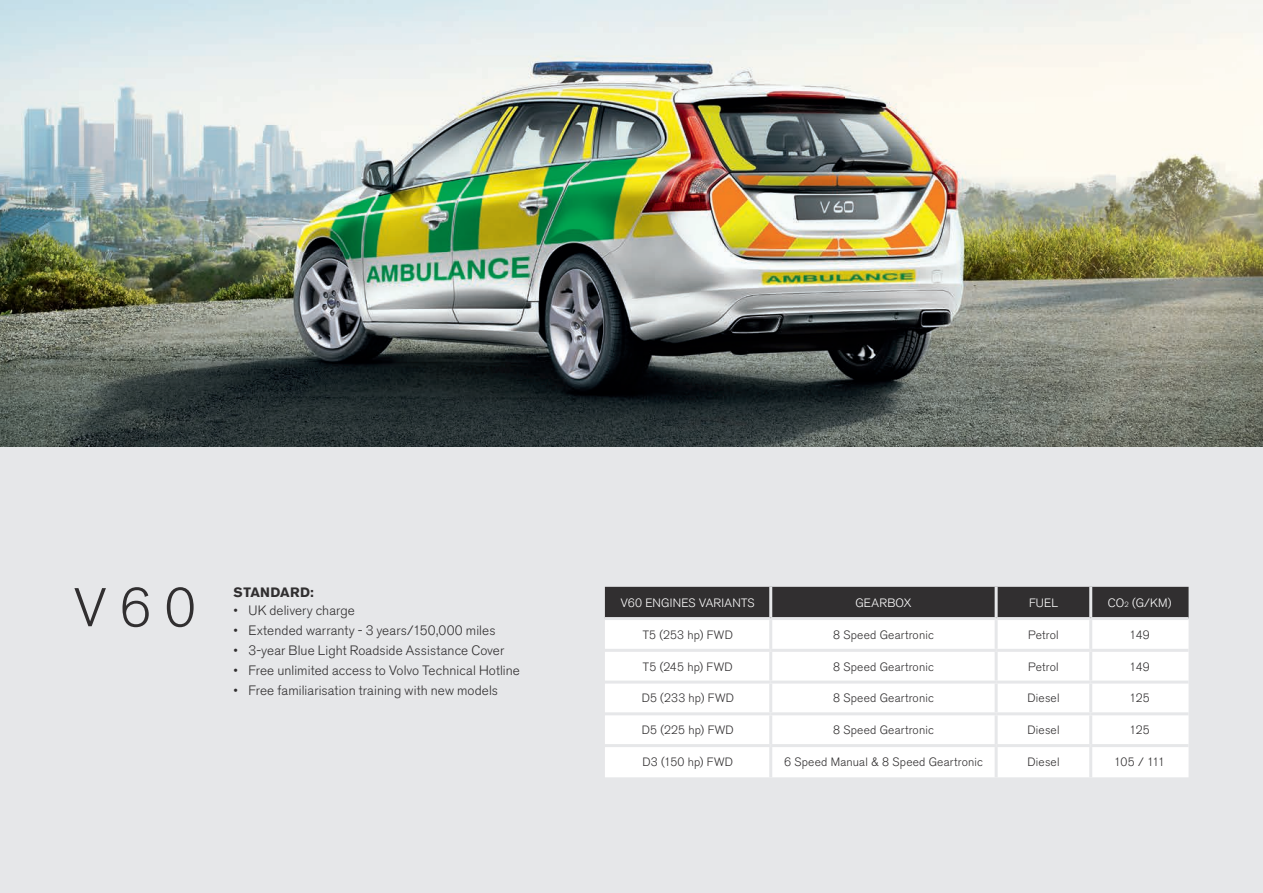
<style>
.page{position:relative;width:1263px;height:893px;background:#e6e7e9}
.page>*{position:absolute;margin:0;border:0;box-sizing:border-box;transform-origin:0 0}
.t1{font:300 54px "Volvo Sans Pro";color:#312f30}
.t2{font:300 13.5px "Volvo Sans Pro";letter-spacing:.01em;color:#312f30}
.t3{font:700 13.5px "Volvo Sans Pro";letter-spacing:.02em;color:#312f30}
.t4{font:300 12px "Volvo Sans Pro";letter-spacing:.015em;color:#312f30}
.t5{font:300 12px "Volvo Sans Pro";letter-spacing:.02em;color:#fff}
.s1{font-size:7.5px}
</style>
<div class="page">
<div style="left:605px;top:587px;width:583px;height:30px;background:#312f30"></div>
<div style="left:605px;top:620px;width:583px;height:157px;background:#fff"></div>
<hr style="left:769px;top:587px;width:3px;height:30px;background:#e6e7e9">
<hr style="left:995px;top:587px;width:3px;height:30px;background:#e6e7e9">
<hr style="left:1089px;top:587px;width:3px;height:30px;background:#e6e7e9">
<hr style="left:769px;top:620px;width:3px;height:29px;background:#e6e7e9">
<hr style="left:995px;top:620px;width:3px;height:29px;background:#e6e7e9">
<hr style="left:1089px;top:620px;width:3px;height:29px;background:#e6e7e9">
<hr style="left:605px;top:649px;width:166px;height:3px;background:#e6e7e9">
<hr style="left:771px;top:649px;width:225px;height:3px;background:#e6e7e9">
<hr style="left:769px;top:652px;width:3px;height:29px;background:#e6e7e9">
<hr style="left:996px;top:649px;width:95px;height:3px;background:#e6e7e9">
<hr style="left:995px;top:652px;width:3px;height:29px;background:#e6e7e9">
<hr style="left:1091px;top:649px;width:97px;height:3px;background:#e6e7e9">
<hr style="left:1089px;top:652px;width:3px;height:29px;background:#e6e7e9">
<hr style="left:605px;top:681px;width:166px;height:3px;background:#e6e7e9">
<hr style="left:771px;top:681px;width:225px;height:3px;background:#e6e7e9">
<hr style="left:769px;top:684px;width:3px;height:28px;background:#e6e7e9">
<hr style="left:996px;top:681px;width:95px;height:3px;background:#e6e7e9">
<hr style="left:995px;top:684px;width:3px;height:28px;background:#e6e7e9">
<hr style="left:1091px;top:681px;width:97px;height:3px;background:#e6e7e9">
<hr style="left:1089px;top:684px;width:3px;height:28px;background:#e6e7e9">
<hr style="left:605px;top:712px;width:166px;height:3px;background:#e6e7e9">
<hr style="left:771px;top:712px;width:225px;height:3px;background:#e6e7e9">
<hr style="left:769px;top:715px;width:3px;height:29px;background:#e6e7e9">
<hr style="left:996px;top:712px;width:95px;height:3px;background:#e6e7e9">
<hr style="left:995px;top:715px;width:3px;height:29px;background:#e6e7e9">
<hr style="left:1091px;top:712px;width:97px;height:3px;background:#e6e7e9">
<hr style="left:1089px;top:715px;width:3px;height:29px;background:#e6e7e9">
<hr style="left:605px;top:744px;width:166px;height:3px;background:#e6e7e9">
<hr style="left:771px;top:744px;width:225px;height:3px;background:#e6e7e9">
<hr style="left:769px;top:747px;width:3px;height:30px;background:#e6e7e9">
<hr style="left:996px;top:744px;width:95px;height:3px;background:#e6e7e9">
<hr style="left:995px;top:747px;width:3px;height:30px;background:#e6e7e9">
<hr style="left:1091px;top:744px;width:97px;height:3px;background:#e6e7e9">
<hr style="left:1089px;top:747px;width:3px;height:30px;background:#e6e7e9">
<img style="left:0;top:0;width:1263px;height:446px">
<p class="t3" style="left:234px;top:584px;width:82px">STANDARD:</p>
<p class="t2" style="left:234px;top:602px;width:123px">• UK delivery charge</p>
<p class="t2" style="left:234px;top:622px;width:263px">• Extended warranty - 3 years/150,000 miles</p>
<p class="t2" style="left:234px;top:642px;width:272px">• 3-year Blue Light Roadside Assistance Cover</p>
<p class="t2" style="left:234px;top:663px;width:288px">• Free unlimited access to Volvo Technical Hotline</p>
<p class="t2" style="left:234px;top:683px;width:266px">• Free familiarisation training with new models</p>
<h1 class="t1" style="left:74px;top:576px;width:123px">V60</h1>
<p class="t5" style="left:621px;top:596px;width:135px">V60 ENGINES VARIANTS</p>
<p class="t5" style="left:855px;top:596px;width:57px">GEARBOX</p>
<p class="t5" style="left:1029px;top:596px;width:30px">FUEL</p>
<p class="t5" style="left:1108px;top:596px;width:65px">CO<span class="s1">2</span> (G/KM)</p>
<p class="t4" style="left:643px;top:628px;width:92px">T5 (253 hp) FWD</p>
<p class="t4" style="left:833px;top:628px;width:102px">8 Speed Geartronic</p>
<p class="t4" style="left:1028px;top:628px;width:32px">Petrol</p>
<p class="t4" style="left:1129px;top:628px;width:22px">149</p>
<p class="t4" style="left:643px;top:659px;width:91px">T5 (245 hp) FWD</p>
<p class="t4" style="left:833px;top:659px;width:102px">8 Speed Geartronic</p>
<p class="t4" style="left:1028px;top:659px;width:32px">Petrol</p>
<p class="t4" style="left:1129px;top:659px;width:22px">149</p>
<p class="t4" style="left:642px;top:691px;width:94px">D5 (233 hp) FWD</p>
<p class="t4" style="left:833px;top:691px;width:102px">8 Speed Geartronic</p>
<p class="t4" style="left:1027px;top:691px;width:34px">Diesel</p>
<p class="t4" style="left:1129px;top:691px;width:22px">125</p>
<p class="t4" style="left:642px;top:723px;width:93px">D5 (225 hp) FWD</p>
<p class="t4" style="left:833px;top:723px;width:102px">8 Speed Geartronic</p>
<p class="t4" style="left:1027px;top:723px;width:34px">Diesel</p>
<p class="t4" style="left:1129px;top:723px;width:22px">125</p>
<p class="t4" style="left:642px;top:755px;width:92px">D3 (150 hp) FWD</p>
<p class="t4" style="left:784px;top:755px;width:200px">6 Speed Manual &amp; 8 Speed Geartronic</p>
<p class="t4" style="left:1027px;top:755px;width:34px">Diesel</p>
<p class="t4" style="left:1114px;top:755px;width:52px">105 / 111</p>
</div>
